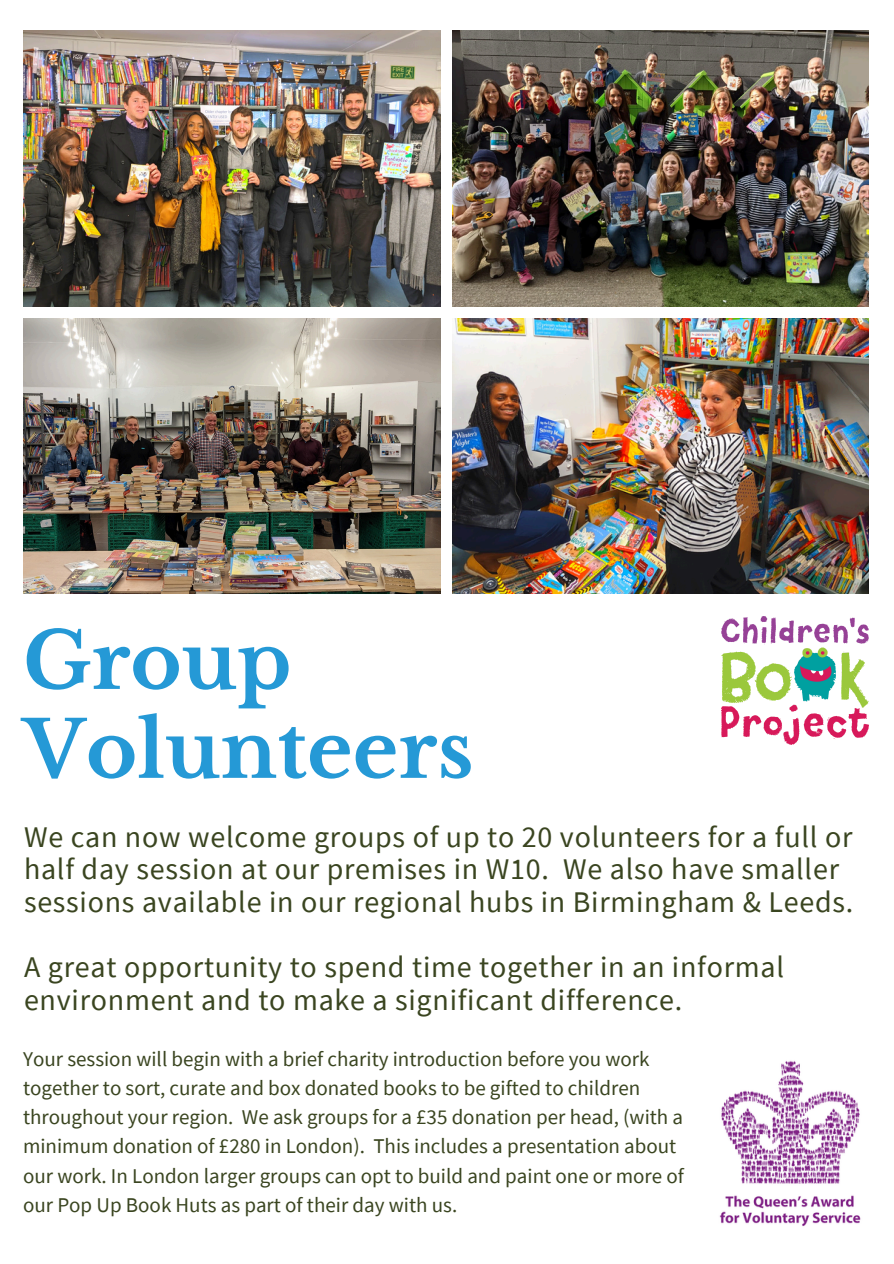
<style>
.page{position:relative;width:894px;height:1264px;background:#fff}
.page>*{position:absolute;margin:0;border:0;box-sizing:border-box;transform-origin:0 0}
.t1{font:700 78px/88.8px "Libre Baskerville";color:#2599d6}
.t2{font:30px/32.7px "Source Sans Pro";letter-spacing:.025em;color:#3a4520}
.t3{font:21px/29.2px "Source Sans Pro";color:#3a4520}
</style>
<div class="page">
<img style="left:23px;top:30px;width:417px;height:277px">
<img style="left:452px;top:30px;width:416px;height:277px">
<img style="left:23px;top:318px;width:417px;height:276px">
<img style="left:452px;top:318px;width:416px;height:276px">
<img style="left:721px;top:616px;width:147px;height:128px">
<img style="left:719px;top:1061px;width:142px;height:166px">
<h1 class="t1" style="left:23px;top:617px;width:452px">Group<br>Volunteers</h1>
<h2 class="t2" style="left:24px;top:819px;width:830px">We can now welcome groups of up to 20 volunteers for a full or half day session at our premises in W10. We also have smaller sessions available in our regional hubs in Birmingham &amp; Leeds.</h2>
<p class="t2" style="left:24px;top:950px;width:761px">A great opportunity to spend time together in an informal environment and to make a significant difference.</p>
<p class="t3" style="left:23px;top:1043px;width:662px">Your session will begin with a brief charity introduction before you work together to sort, curate and box donated books to be gifted to children throughout your region. We ask groups for a £35 donation per head, (with a minimum donation of £280 in London). This includes a presentation about our work. In London larger groups can opt to build and paint one or more of our Pop Up Book Huts as part of their day with us.</p>
</div>
